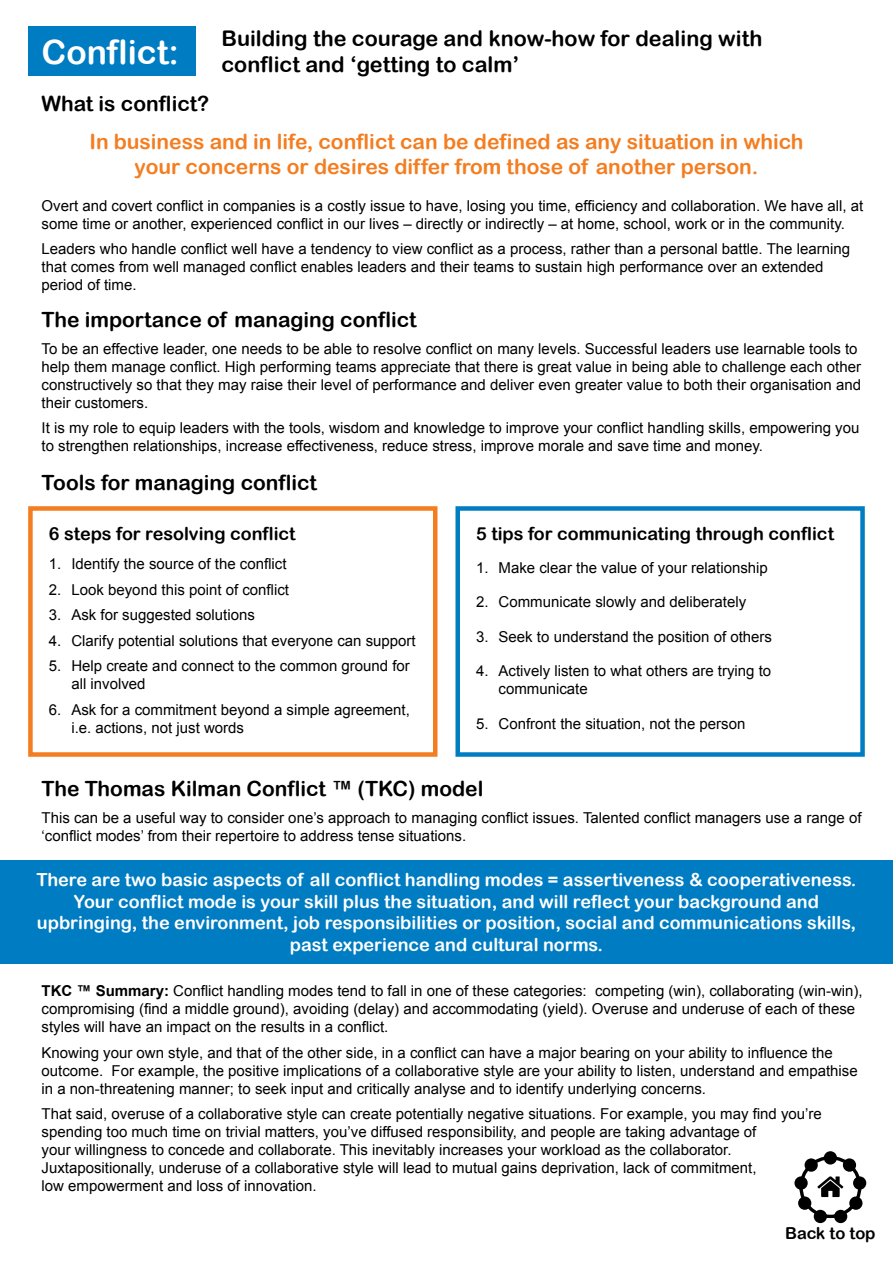
<style>
.page{position:relative;width:893px;height:1263px;background:#fff}
.page>*{position:absolute;margin:0;border:0;box-sizing:border-box;transform-origin:0 0}
.t1{font:33.6px "Arial Rounded MT Bold";color:#fff}
.t2{font:21.6px/26px "Arial Rounded MT Bold";color:#000}
.t3{font:21px/25.2px "Arial Rounded MT Bold";color:#f47d20;text-align:center}
.t4{font:21px "Arial Rounded MT Bold";color:#000}
.t5{font:18px/21.6px "Arial Rounded MT Bold";color:#fff;text-align:center}
.t6{font:18px "Arial Rounded MT Bold";color:#000}
.t7{font:16.5px "Arial Rounded MT Bold";color:#000}
.t8{font:15px/18px "Arial";color:#000}
.s1{font-weight:700}
</style>
<div class="page">
<div style="left:28px;top:26px;width:168px;height:49px;background:#007cc3"></div>
<div style="left:28px;top:506px;width:409px;height:251px;border:4px solid #f47d20"></div>
<div style="left:455px;top:506px;width:410px;height:251px;border:4px solid #007cc3"></div>
<div style="left:0;top:860px;width:893px;height:104px;background:#007cc3"></div>
<div style="left:799px;top:1156px;width:62px;height:62px;border:3px solid #000;border-radius:50%"></div>
<div style="left:843px;top:1158px;width:13px;height:14px;background:#000;border-radius:50%"></div>
<div style="left:849px;top:1196px;width:13px;height:14px;background:#000;border-radius:50%"></div>
<div style="left:853px;top:1176px;width:13px;height:14px;background:#000;border-radius:50%"></div>
<div style="left:834px;top:1210px;width:13px;height:13px;background:#000;border-radius:50%"></div>
<div style="left:814px;top:1210px;width:13px;height:13px;background:#000;border-radius:50%"></div>
<div style="left:798px;top:1196px;width:13px;height:14px;background:#000;border-radius:50%"></div>
<div style="left:794px;top:1176px;width:14px;height:14px;background:#000;border-radius:50%"></div>
<div style="left:804px;top:1158px;width:14px;height:14px;background:#000;border-radius:50%"></div>
<div style="left:824px;top:1151px;width:13px;height:13px;background:#000;border-radius:50%"></div>
<svg style="left:817px;top:1176px;width:26px;height:21px"></svg>
<h1 class="t1" style="left:42px;top:32px;width:139px">Conflict:</h1>
<h2 class="t2" style="left:221px;top:25px;width:542px">Building the courage and know-how for dealing with conflict and ‘getting to calm’</h2>
<h3 class="t4" style="left:42px;top:91px;width:169px">What is conflict?</h3>
<h3 class="t3" style="left:89px;top:128px;width:716px">In business and in life, conflict can be defined as any situation in which your concerns or desires differ from those of another person.</h3>
<p class="t8" style="left:42px;top:197px;width:823px">Overt and covert conflict in companies is a costly issue to have, losing you time, efficiency and collaboration. We have all, at some time or another, experienced conflict in our lives – directly or indirectly – at home, school, work or in the community.</p>
<p class="t8" style="left:42px;top:240px;width:810px">Leaders who handle conflict well have a tendency to view conflict as a process, rather than a personal battle. The learning that comes from well managed conflict enables leaders and their teams to sustain high performance over an extended period of time.</p>
<h3 class="t4" style="left:42px;top:307px;width:377px">The importance of managing conflict</h3>
<p class="t8" style="left:42px;top:339px;width:821px">To be an effective leader, one needs to be able to resolve conflict on many levels. Successful leaders use learnable tools to help them manage conflict. High performing teams appreciate that there is great value in being able to challenge each other constructively so that they may raise their level of performance and deliver even greater value to both their organisation and their customers.</p>
<p class="t8" style="left:42px;top:419px;width:819px">It is my role to equip leaders with the tools, wisdom and knowledge to improve your conflict handling skills, empowering you to strengthen relationships, increase effectiveness, reduce stress, improve morale and save time and money.</p>
<h3 class="t4" style="left:42px;top:470px;width:277px">Tools for managing conflict</h3>
<p class="t6" style="left:49px;top:523px;width:248px">6 steps for resolving conflict</p>
<p class="t6" style="left:476px;top:523px;width:359px">5 tips for communicating through conflict</p>
<p class="t8" style="left:49px;top:555px;width:239px">1. Identify the source of the conflict</p>
<p class="t8" style="left:49px;top:580px;width:242px">2. Look beyond this point of conflict</p>
<p class="t8" style="left:49px;top:606px;width:207px">3. Ask for suggested solutions</p>
<p class="t8" style="left:49px;top:631px;width:368px">4. Clarify potential solutions that everyone can support</p>
<p class="t8" style="left:71px;top:657px;width:340px;text-indent:-22px">5. Help create and connect to the common ground for all involved</p>
<p class="t8" style="left:71px;top:700px;width:340px;text-indent:-22px">6. Ask for a commitment beyond a simple agreement, i.e. actions, not just words</p>
<p class="t8" style="left:476px;top:559px;width:293px">1. Make clear the value of your relationship</p>
<p class="t8" style="left:476px;top:593px;width:272px">2. Communicate slowly and deliberately</p>
<p class="t8" style="left:476px;top:628px;width:297px">3. Seek to understand the position of others</p>
<p class="t8" style="left:499px;top:662px;width:274px;text-indent:-22px">4. Actively listen to what others are trying to communicate</p>
<p class="t8" style="left:476px;top:715px;width:271px">5. Confront the situation, not the person</p>
<h3 class="t4" style="left:42px;top:776px;width:443px">The Thomas Kilman Conflict ™ (TKC) model</h3>
<p class="t8" style="left:42px;top:808px;width:821px">This can be a useful way to consider one’s approach to managing conflict issues. Talented conflict managers use a range of ‘conflict modes’ from their repertoire to address tense situations.</p>
<p class="t5" style="left:36px;top:868px;width:822px">There are two basic aspects of all conflict handling modes = assertiveness &amp; cooperativeness.<br>Your conflict mode is your skill plus the situation, and will reflect your background and upbringing, the environment, job responsibilities or position, social and communications skills, past experience and cultural norms.</p>
<p class="t8" style="left:42px;top:982px;width:823px"><span class="s1">TKC ™ Summary:</span> Conflict handling modes tend to fall in one of these categories: competing (win), collaborating (win-win), compromising (find a middle ground), avoiding (delay) and accommodating (yield). Overuse and underuse of each of these styles will have an impact on the results in a conflict.</p>
<p class="t8" style="left:42px;top:1043px;width:818px">Knowing your own style, and that of the other side, in a conflict can have a major bearing on your ability to influence the outcome. For example, the positive implications of a collaborative style are your ability to listen, understand and empathise in a non-threatening manner; to seek input and critically analyse and to identify underlying concerns.</p>
<p class="t8" style="left:42px;top:1105px;width:782px">That said, overuse of a collaborative style can create potentially negative situations. For example, you may find you’re spending too much time on trivial matters, you’ve diffused responsibility, and people are taking advantage of<br>your willingness to concede and collaborate. This inevitably increases your workload as the collaborator.<br>Juxtapositionally, underuse of a collaborative style will lead to mutual gains deprivation, lack of commitment,<br>low empowerment and loss of innovation.</p>
<p class="t7" style="left:785px;top:1224px;width:92px">Back to top</p>
</div>
